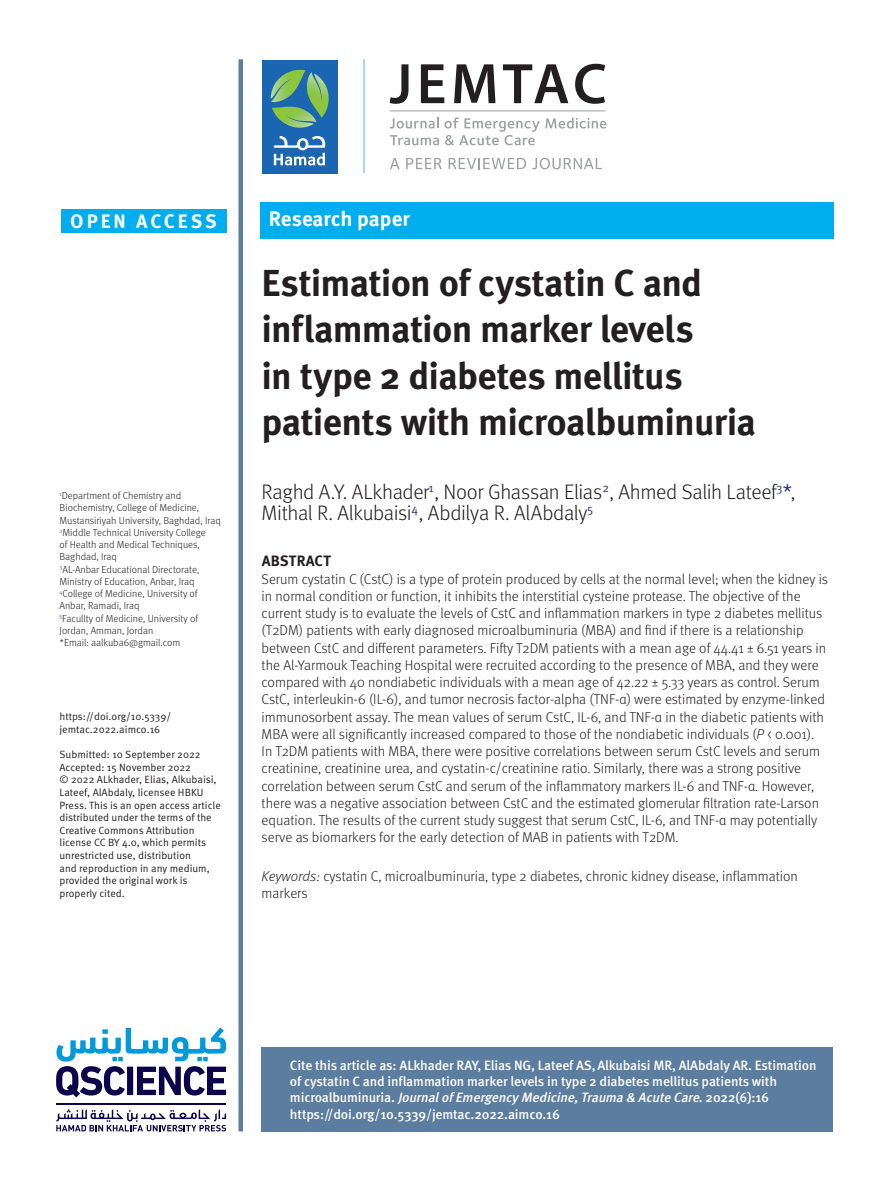
<style>
.page{position:relative;width:893px;height:1191px;background:#fff}
.page>*{position:absolute;margin:0;border:0;box-sizing:border-box;transform-origin:0 0}
.t1{font:700 37.5px/46.5px "Meta Pro";letter-spacing:-.02em;color:#231f20}
.Authors{font:300 21px/21px "Meta Pro";letter-spacing:-.015em;color:#231f20}
.t2{font:700 21px "Meta Pro";letter-spacing:-.005em;color:#fff}
.t3{font:700 19.5px "Meta Pro";letter-spacing:.145em;color:#fff}
.Head1{font:700 15px "Meta Pro";letter-spacing:.01em;color:#231f20}
.AbstractText{font:300 14.25px/17.2px "Meta Pro";color:#231f20}
.Keywords{font:300 14.25px/17.2px "Meta Pro";color:#231f20}
.box_blue{font:500 13.5px/16.2px "Meta Pro";letter-spacing:-.01em;color:#fff}
.side_bar_-_bottom{font:10.5px/12.6px "Meta Pro Norm";color:#231f20}
.side_bar_-_top{font:300 10.2px/12.3px "Meta Pro";color:#231f20}
.s1{font-family:"Meta Pro Norm";font-weight:400;color:#2f348f}
.s2{font-style:italic}
</style>
<div class="page">
<div style="left:238px;top:59px;width:5px;height:1072px;background:#5b7d9f"></div>
<div style="left:61px;top:209px;width:165px;height:23px;background:#00aeef"></div>
<div style="left:262px;top:60px;width:76px;height:114px;background:#1a66b2"></div>
<img style="left:271px;top:70px;width:35px;height:33px">
<img style="left:307px;top:72px;width:22px;height:46px">
<img style="left:272px;top:107px;width:44px;height:21px">
<svg style="left:274px;top:136px;width:51px;height:29px"></svg>
<svg style="left:390px;top:64px;width:18px;height:40px"></svg>
<svg style="left:421px;top:64px;width:23px;height:39px"></svg>
<svg style="left:454px;top:64px;width:41px;height:39px"></svg>
<svg style="left:503px;top:64px;width:65px;height:39px"></svg>
<svg style="left:575px;top:64px;width:30px;height:40px"></svg>
<svg style="left:390px;top:117px;width:216px;height:28px"></svg>
<svg style="left:390px;top:158px;width:10px;height:11px"></svg>
<svg style="left:406px;top:158px;width:36px;height:11px"></svg>
<svg style="left:449px;top:158px;width:77px;height:11px"></svg>
<svg style="left:532px;top:158px;width:70px;height:11px"></svg>
<hr style="left:390px;top:111px;width:215px;height:1px;background:#a0a1a5">
<hr style="left:363px;top:59px;width:1px;height:114px;background:#4fbdec">
<hr style="left:56px;top:1103px;width:170px;height:1px;background:#0c034c">
<svg style="left:56px;top:1109px;width:170px;height:22px"></svg>
<svg style="left:56px;top:1027px;width:170px;height:70px"></svg>
<div style="left:260px;top:202px;width:573px;height:37px;background:#00aeef"></div>
<div style="left:261px;top:1047px;width:572px;height:84px;background:#5b7d9f"></div>
<p class="t3" style="left:70px;top:206px;width:148px">OPEN ACCESS</p>
<p class="side_bar_-_top" style="left:60px;top:489px;width:163px"><sup>1</sup>Department of Chemistry and<br>Biochemistry, College of Medicine,<br>Mustansiriyah University, Baghdad, Iraq</p>
<p class="side_bar_-_top" style="left:60px;top:526px;width:148px"><sup>2</sup>Middle Technical University College of Health and Medical Techniques,<br>Baghdad, Iraq</p>
<p class="side_bar_-_top" style="left:60px;top:562px;width:141px"><sup>3</sup>AL-Anbar Educational Directorate,<br>Ministry of Education, Anbar, Iraq</p>
<p class="side_bar_-_top" style="left:60px;top:587px;width:140px"><sup>4</sup>College of Medicine, University of<br>Anbar, Ramadi, Iraq</p>
<p class="side_bar_-_top" style="left:60px;top:611px;width:140px"><sup>5</sup>Facullty of Medicine, University of<br>Jordan, Amman, Jordan</p>
<p class="side_bar_-_top" style="left:60px;top:636px;width:122px">*Email: aalkuba6@gmail.com</p>
<p class="side_bar_-_bottom" style="left:60px;top:709px;width:113px">https://doi.org/10.5339/ jemtac.2022.aimco.16</p>
<p class="side_bar_-_bottom" style="left:60px;top:747px;width:143px">Submitted: 10 September 2022</p>
<p class="side_bar_-_bottom" style="left:60px;top:760px;width:133px">Accepted: 15 November 2022</p>
<p class="side_bar_-_bottom" style="left:60px;top:772px;width:163px">© 2022 ALkhader, Elias, Alkubaisi,<br>Lateef, AlAbdaly, licensee HBKU<br>Press. This is an open access article distributed under the terms of the<br>Creative Commons Attribution license CC BY 4.0, which permits unrestricted use, distribution<br>and reproduction in any medium, provided the original work is properly cited.</p>
<p class="t2" style="left:269px;top:203px;width:143px">Research paper</p>
<p class="t1" style="left:261px;top:257px;width:496px">Estimation of cystatin C and inflammation marker levels<br>in type 2 diabetes mellitus patients with microalbuminuria</p>
<p class="Authors" style="left:261px;top:480px;width:536px">Raghd A.Y. ALkhader<sup>1</sup>, Noor Ghassan Elias<sup>2</sup>, Ahmed Salih Lateef<sup>3</sup><span class="s1">*</span>,<br>Mithal R. Alkubaisi<sup>4</sup>, Abdilya R. AlAbdaly<sup>5</sup></p>
<p class="Head1" style="left:262px;top:549px;width:71px">ABSTRACT</p>
<p class="AbstractText" style="left:262px;top:569px;width:568px">Serum cystatin C (CstC) is a type of protein produced by cells at the normal level; when the kidney is in normal condition or function, it inhibits the interstitial cysteine protease. The objective of the current study is to evaluate the levels of CstC and inflammation markers in type 2 diabetes mellitus (T2DM) patients with early diagnosed microalbuminuria (MBA) and find if there is a relationship between CstC and different parameters. Fifty T2DM patients with a mean age of 44.41 ± 6.51 years in the Al-Yarmouk Teaching Hospital were recruited according to the presence of MBA, and they were compared with 40 nondiabetic individuals with a mean age of 42.22 ± 5.33 years as control. Serum CstC, interleukin-6 (IL-6), and tumor necrosis factor-alpha (TNF-α) were estimated by enzyme-linked immunosorbent assay. The mean values of serum CstC, IL-6, and TNF-α in the diabetic patients with MBA were all significantly increased compared to those of the nondiabetic individuals (<span class="s2">P</span> &lt; 0.001).<br>In T2DM patients with MBA, there were positive correlations between serum CstC levels and serum creatinine, creatinine urea, and cystatin-c/creatinine ratio. Similarly, there was a strong positive correlation between serum CstC and serum of the inflammatory markers IL-6 and TNF-α. However, there was a negative association between CstC and the estimated glomerular filtration rate-Larson equation. The results of the current study suggest that serum CstC, IL-6, and TNF-α may potentially serve as biomarkers for the early detection of MAB in patients with T2DM.</p>
<p class="Keywords" style="left:262px;top:866px;width:538px"><span class="s2">Keywords:</span> cystatin C, microalbuminuria, type 2 diabetes, chronic kidney disease, inflammation markers</p>
<p class="box_blue" style="left:290px;top:1056px;width:528px">Cite this article as: ALkhader RAY, Elias NG, Lateef AS,Alkubaisi MR, AlAbdaly AR. Estimation of cystatin C and inflammation marker levels in type 2 diabetes mellitus patients with<br>m i c ro a l b u m i n u r i a . <span class="s2">JournalofEmergencyMedicine,Trauma&amp; AcuteCare</span>. 2 0 2 2 ( 6 ) : 1 6 https://doi.org/10.5339/jemtac.2022.aimco.16</p>
</div>
